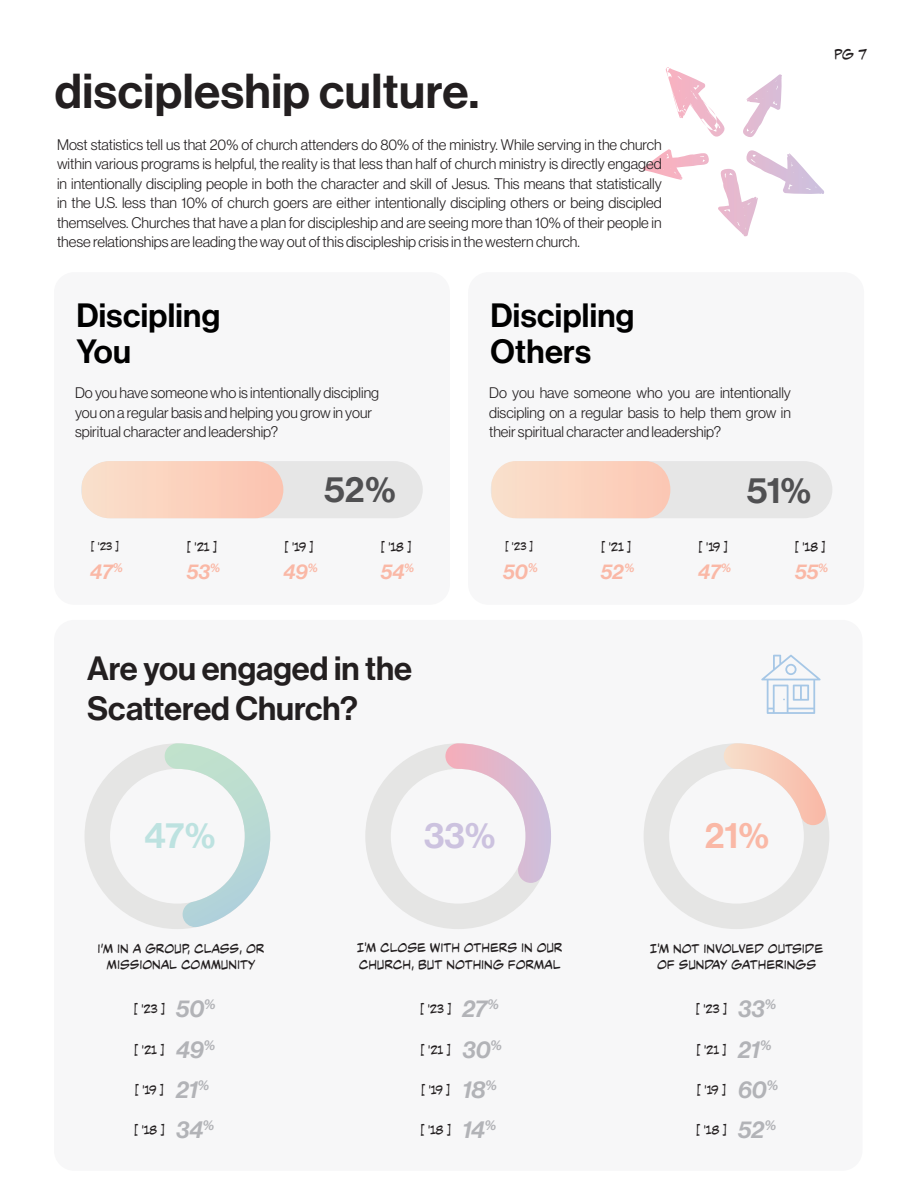
<style>
.page{position:relative;width:918px;height:1188px;background:#fff}
.page>*{position:absolute;margin:0;border:0;box-sizing:border-box;transform-origin:0 0}
.t1{font:48px "N Haas Grotesk DS Pro 65 Md";letter-spacing:.01em;color:#231f20}
.t2{font:36px "N Haas Grotesk DS Pro 65 Md";color:#505052}
.t3{font:36px "N Haas Grotesk DS Pro 65 Md";color:#bde2e0}
.t4{font:36px "N Haas Grotesk DS Pro 65 Md";color:#ccc2df}
.t5{font:36px "N Haas Grotesk DS Pro 65 Md";color:#fab8a6}
.t6{font:33px/39.6px "N Haas Grotesk DS Pro 65 Md";color:#231f20}
.t7{font:33px/36px "N Haas Grotesk DS Pro 65 Md";letter-spacing:.01em;color:#000}
.t8{font:24px "N Haas Grotesk DS Pro 66 Md It";letter-spacing:-.005em;color:#b2b3b7}
.t9{font:21px "N Haas Grotesk DS Pro 66 Md It";letter-spacing:-.005em;color:#fab8a6}
.t10{font:18px "Might Makes Right BB";color:#231f20}
.t11{font:16.5px/16.5px "Might Makes Right BB";color:#231f20;text-align:center}
.t12{font:15px/19.5px "N Haas Grotesk DS Pro 45 Lt";color:#231f20;text-align:justify}
.t13{font:15px "Might Makes Right BB";letter-spacing:-.02em;color:#231f20}
.t14{font:13.95px "N Haas Grotesk DS Pro 66 Md It";color:#b2b3b7}
.t15{font:13.5px "Might Makes Right BB";color:#231f20}
</style>
<div class="page">
<div style="left:54px;top:620px;width:808px;height:551px;background:#f7f7f8;border-radius:20px"></div>
<svg style="left:365px;top:743px;width:186px;height:186px"></svg>
<svg style="left:644px;top:743px;width:185px;height:186px"></svg>
<svg style="left:85px;top:743px;width:185px;height:186px"></svg>
<svg style="left:666px;top:67px;width:59px;height:70px"></svg>
<div style="left:54px;top:272px;width:396px;height:333px;background:#f7f7f8;border-radius:20px"></div>
<div style="left:468px;top:272px;width:396px;height:333px;background:#f7f7f8;border-radius:20px"></div>
<div style="left:491px;top:461px;width:341px;height:57px;background:#e6e6e6;border-radius:29px"></div>
<svg style="left:492px;top:461px;width:178px;height:57px;background:#fad5c2"></svg>
<div style="left:81px;top:461px;width:342px;height:57px;background:#e6e6e6;border-radius:29px"></div>
<svg style="left:82px;top:461px;width:201px;height:57px;background:#fad3c0"></svg>
<svg style="left:761px;top:655px;width:60px;height:59px"></svg>
<h1 class="t1" style="left:55px;top:64px;width:426px">discipleship culture.</h1>
<p class="t12" style="left:57px;top:135px;width:606px">Most statistics tell us that 20% of church attenders do 80% of the ministry. While serving in the church within various programs is helpful, the reality is that less than half of church ministry is directly engaged in intentionally discipling people in both the character and skill of Jesus. This means that statistically in the U.S. less than 10% of church goers are either intentionally discipling others or being discipled themselves. Churches that have a plan for discipleship and are seeing more than 10% of their people in these relationships are leading the way out of this discipleship crisis in the western church.</p>
<p class="t10" style="left:834px;top:44px;width:34px">PG 7</p>
<h3 class="t7" style="left:76px;top:298px;width:145px">Discipling<br>You</h3>
<h3 class="t7" style="left:490px;top:298px;width:145px">Discipling<br>Others</h3>
<p class="t12" style="left:75px;top:383px;width:306px;text-align:left">Do you have someone who is intentionally discipling you on a regular basis and helping you grow in your spiritual character and leadership?</p>
<p class="t12" style="left:489px;top:383px;width:303px">Do you have someone who you are intentionally discipling on a regular basis to help them grow in their spiritual character and leadership?</p>
<h2 class="t2" style="left:324px;top:468px;width:73px">52%</h2>
<h2 class="t2" style="left:747px;top:469px;width:66px">51%</h2>
<p class="t15" style="left:91px;top:539px;width:29px">[ '23 ]</p>
<p class="t13" style="left:381px;top:539px;width:32px">[ '18 ]</p>
<p class="t13" style="left:187px;top:539px;width:31px">[ '21 ]</p>
<p class="t13" style="left:284px;top:539px;width:30px">[ '19 ]</p>
<p class="t15" style="left:505px;top:539px;width:29px">[ '23 ]</p>
<p class="t13" style="left:795px;top:539px;width:32px">[ '18 ]</p>
<p class="t13" style="left:601px;top:539px;width:31px">[ '21 ]</p>
<p class="t13" style="left:699px;top:539px;width:30px">[ '19 ]</p>
<h3 class="t9" style="left:90px;top:560px;width:34px">47<sup>%</sup></h3>
<h3 class="t9" style="left:187px;top:560px;width:35px">53<sup>%</sup></h3>
<h3 class="t9" style="left:283px;top:560px;width:36px">49<sup>%</sup></h3>
<h3 class="t9" style="left:381px;top:560px;width:35px">54<sup>%</sup></h3>
<h3 class="t9" style="left:503px;top:560px;width:36px">50<sup>%</sup></h3>
<h3 class="t9" style="left:601px;top:560px;width:35px">52<sup>%</sup></h3>
<h3 class="t9" style="left:698px;top:560px;width:34px">47<sup>%</sup></h3>
<h3 class="t9" style="left:795px;top:560px;width:35px">55<sup>%</sup></h3>
<h3 class="t6" style="left:87px;top:649px;width:327px">Are you engaged in the<br>Scattered Church?</h3>
<h2 class="t3" style="left:145px;top:815px;width:72px">47%</h2>
<h2 class="t4" style="left:424px;top:815px;width:73px">33%</h2>
<h2 class="t5" style="left:705px;top:815px;width:66px">21%</h2>
<p class="t11" style="left:98px;top:940px;width:168px">I’M IN A GROUP, CLASS, OR<br>MISSIONAL COMMUNITY</p>
<p class="t11" style="left:357px;top:940px;width:207px;text-align:left">I'M CLOSE WITH OTHERS IN OUR<br>CHURCH, BUT NOTHING FORMAL</p>
<p class="t11" style="left:650px;top:940px;width:175px">I'M NOT INVOLVED OUTSIDE<br>OF SUNDAY GATHERINGS</p>
<p class="t13" style="left:134px;top:1001px;width:33px">[ '23 ]</p>
<h3 class="t8" style="left:176px;top:995px;width:41px">50<sup>%</sup></h3>
<p class="t13" style="left:420px;top:1001px;width:33px">[ '23 ]</p>
<h3 class="t8" style="left:462px;top:995px;width:38px">27<sup>%</sup></h3>
<p class="t13" style="left:696px;top:1001px;width:33px">[ '23 ]</p>
<h3 class="t8" style="left:738px;top:995px;width:39px">33<sup>%</sup></h3>
<p class="t13" style="left:134px;top:1042px;width:31px">[ '21 ]</p>
<h3 class="t8" style="left:176px;top:1035px;width:41px">49<sup>%</sup></h3>
<p class="t13" style="left:421px;top:1042px;width:31px">[ '21 ]</p>
<h3 class="t8" style="left:462px;top:1035px;width:41px">30<sup>%</sup></h3>
<p class="t13" style="left:696px;top:1042px;width:31px">[ '21 ]</p>
<h3 class="t8" style="left:738px;top:1035px;width:35px">21<sup>%</sup></h3>
<p class="t13" style="left:135px;top:1082px;width:30px">[ '19 ]</p>
<h3 class="t8" style="left:176px;top:1076px;width:35px">21<sup>%</sup></h3>
<p class="t13" style="left:421px;top:1082px;width:30px">[ '19 ]</p>
<h3 class="t8" style="left:462px;top:1076px;width:36px">18<sup>%</sup></h3>
<p class="t13" style="left:697px;top:1082px;width:30px">[ '19 ]</p>
<h3 class="t8" style="left:738px;top:1076px;width:41px">60<sup>%</sup></h3>
<p class="t13" style="left:134px;top:1122px;width:32px">[ '18 ]</p>
<p class="t14" style="left:203px;top:1117px;width:13px">%</p>
<h3 class="t8" style="left:176px;top:1116px;width:29px">34</h3>
<p class="t13" style="left:420px;top:1122px;width:32px">[ '18 ]</p>
<p class="t14" style="left:485px;top:1117px;width:13px">%</p>
<h3 class="t8" style="left:462px;top:1116px;width:24px">14</h3>
<p class="t13" style="left:696px;top:1122px;width:32px">[ '18 ]</p>
<p class="t14" style="left:765px;top:1117px;width:13px">%</p>
<h3 class="t8" style="left:738px;top:1116px;width:28px">52</h3>
</div>
